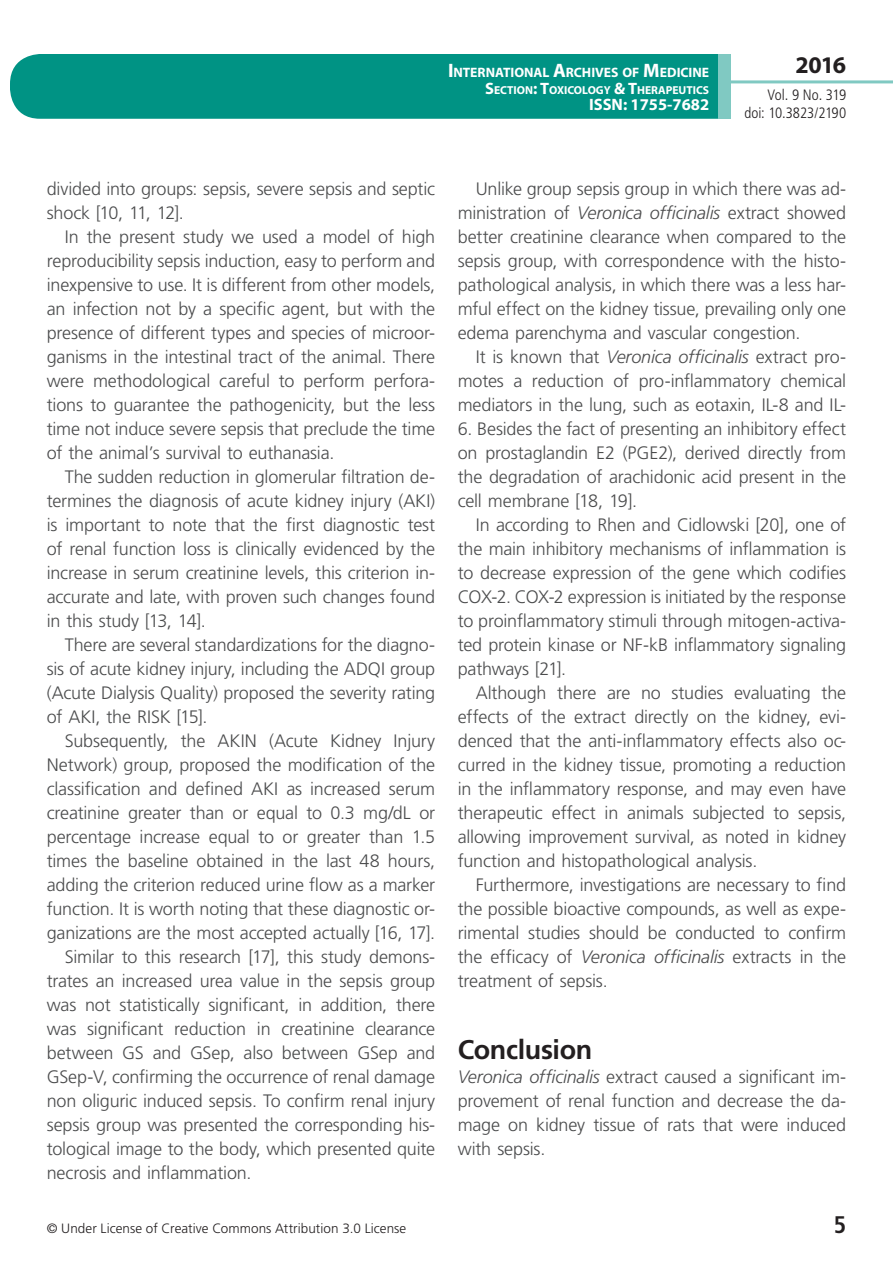
<style>
.page{position:relative;width:893px;height:1263px;background:#fff}
.page>*{position:absolute;margin:0;border:0;box-sizing:border-box;transform-origin:0 0}
.t1{font:700 27px "Frutiger LT Std";letter-spacing:-.015em;color:#231f20}
.t2{font:700 24px "Myriad Pro";color:#231f20}
.t3{font:700 condensed 24px "Frutiger LT Std";color:#231f20}
.t4{font:300 18px/24px "Frutiger LT Std";letter-spacing:-.01em;color:#4b4c4d;text-align:justify}
.t5{font:700 16.5px "Myriad Pro";color:#fff}
.t6{font:300 condensed 15px/18px "Frutiger LT Std";letter-spacing:-.005em;color:#231f20;text-align:right}
.t7{font:700 13.65px "Myriad Pro";letter-spacing:-.005em;color:#fff}
.t8{font:300 13.5px "Frutiger LT Std";letter-spacing:.005em;color:#231f20}
.t9{font:700 11.55px "Myriad Pro";color:#fff}
.s1{font-size:19.5px}
.s2{font-size:16.5px}
.s3{font-style:italic}
</style>
<div class="page">
<div style="left:10px;top:54px;width:775px;height:65px;background:#009384;border-radius:30px"></div>
<div style="left:732px;top:0;width:161px;height:157px;background:#fff"></div>
<hr style="left:730px;top:80px;width:163px;height:3px;background:#80c9c2">
<div style="left:718px;top:54px;width:13px;height:65px;background:#80c9c2"></div>
<p class="t7" style="left:448px;top:64px;width:263px"><span class="s1">I</span>NTERNATIONAL <span class="s1">A</span>RCHIVES OF <span class="s1">M</span>EDICINE</p>
<p class="t9" style="left:485px;top:82px;width:226px"><span class="s2">S</span>ECTION<span class="s2">: T</span>OXICOLOGY <span class="s2">&amp; T</span>HERAPEUTICS</p>
<p class="t5" style="left:589px;top:94px;width:122px">ISSN: 1755-7682</p>
<h2 class="t2" style="left:795px;top:49px;width:52px">2016</h2>
<p class="t6" style="left:744px;top:86px;width:103px">Vol. 9 No. 319 doi: 10.3823/2190</p>
<p class="t4" style="left:47px;top:177px;width:390px">divided into groups: sepsis, severe sepsis and septic shock [10, 11, 12].</p>
<p class="t4" style="left:47px;top:225px;width:390px;text-indent:18px">In the present study we used a model of high reproducibility sepsis induction, easy to perform and inexpensive to use. It is different from other models, an infection not by a specific agent, but with the presence of different types and species of microor&shy;ganisms in the intestinal tract of the animal. There were methodological careful to perform perfora&shy;tions to guarantee the pathogenicity, but the less time not induce severe sepsis that preclude the time of the animal’s survival to euthanasia.</p>
<p class="t4" style="left:47px;top:465px;width:390px;text-indent:18px">The sudden reduction in glomerular filtration de&shy;termines the diagnosis of acute kidney injury (AKI) is important to note that the first diagnostic test of renal function loss is clinically evidenced by the increase in serum creatinine levels, this criterion in&shy;accurate and late, with proven such changes found in this study [13, 14].</p>
<p class="t4" style="left:47px;top:633px;width:390px;text-indent:18px">There are several standardizations for the diagno&shy;sis of acute kidney injury, including the ADQI group (Acute Dialysis Quality) proposed the severity rating of AKI, the RISK [15].</p>
<p class="t4" style="left:65px;top:729px;width:372px">Subsequently, the AKIN (Acute Kidney Injury</p>
<p class="t4" style="left:47px;top:753px;width:390px">Network) group, proposed the modification of the</p>
<p class="t4" style="left:47px;top:777px;width:390px">classification and defined AKI as increased serum</p>
<p class="t4" style="left:47px;top:801px;width:390px">creatinine greater than or equal to 0.3 mg/dL or</p>
<p class="t4" style="left:47px;top:825px;width:390px">percentage increase equal to or greater than 1.5</p>
<p class="t4" style="left:47px;top:849px;width:390px">times the baseline obtained in the last 48 hours,</p>
<p class="t4" style="left:47px;top:873px;width:390px">adding the criterion reduced urine flow as a marker</p>
<p class="t4" style="left:47px;top:897px;width:390px">function. It is worth noting that these diagnostic or-</p>
<p class="t4" style="left:47px;top:921px;width:390px">ganizations are the most accepted actually [16, 17].</p>
<p class="t4" style="left:65px;top:945px;width:372px">Similar to this research [17], this study demons-</p>
<p class="t4" style="left:47px;top:969px;width:390px">trates an increased urea value in the sepsis group</p>
<p class="t4" style="left:47px;top:993px;width:390px">was not statistically significant, in addition, there</p>
<p class="t4" style="left:47px;top:1017px;width:390px">was significant reduction in creatinine clearance</p>
<p class="t4" style="left:47px;top:1041px;width:390px">between GS and GSep, also between GSep and</p>
<p class="t4" style="left:47px;top:1065px;width:390px">GSep-V, confirming the occurrence of renal damage</p>
<p class="t4" style="left:47px;top:1089px;width:390px">non oliguric induced sepsis. To confirm renal injury</p>
<p class="t4" style="left:47px;top:1113px;width:390px">sepsis group was presented the corresponding his-</p>
<p class="t4" style="left:47px;top:1137px;width:390px">tological image to the body, which presented quite</p>
<p class="t4" style="left:47px;top:1161px;width:206px">necrosis and inflammation.</p>
<p class="t4" style="left:458px;top:177px;width:390px;text-indent:18px">Unlike group sepsis group in which there was ad&shy;ministration of <span class="s3">Veronica officinalis</span> extract showed better creatinine clearance when compared to the sepsis group, with correspondence with the histo&shy;pathological analysis, in which there was a less har&shy;mful effect on the kidney tissue, prevailing only one edema parenchyma and vascular congestion.</p>
<p class="t4" style="left:458px;top:345px;width:390px;text-indent:18px">It is known that <span class="s3">Veronica officinalis</span> extract pro&shy;motes a reduction of pro-inflammatory chemical mediators in the lung, such as eotaxin, IL-8 and IL-</p>
<p class="t4" style="left:458px;top:417px;width:390px">6. Besides the fact of presenting an inhibitory effect on prostaglandin E2 (PGE2), derived directly from the degradation of arachidonic acid present in the cell membrane [18, 19].</p>
<p class="t4" style="left:458px;top:513px;width:390px;text-indent:18px">In according to Rhen and Cidlowski [20], one of the main inhibitory mechanisms of inflammation is to decrease expression of the gene which codifies COX-2. COX-2 expression is initiated by the response to proinflammatory stimuli through mitogen-activa&shy;ted protein kinase or NF-kB inflammatory signaling pathways [21].</p>
<p class="t4" style="left:458px;top:680px;width:390px;text-indent:18px">Although there are no studies evaluating the effects of the extract directly on the kidney, evi&shy;denced that the anti-inflammatory effects also oc&shy;curred in the kidney tissue, promoting a reduction in the inflammatory response, and may even have therapeutic effect in animals subjected to sepsis, allowing improvement survival, as noted in kidney function and histopathological analysis.</p>
<p class="t4" style="left:458px;top:872px;width:390px;text-indent:18px">Furthermore, investigations are necessary to find the possible bioactive compounds, as well as expe&shy;rimental studies should be conducted to confirm the efficacy of <span class="s3">Veronica officinalis</span> extracts in the treatment of sepsis.</p>
<h1 class="t1" style="left:458px;top:1034px;width:136px">Conclusion</h1>
<p class="t4" style="left:458px;top:1065px;width:390px"><span class="s3">Veronica officinalis</span> extract caused a significant im&shy;provement of renal function and decrease the da&shy;mage on kidney tissue of rats that were induced with sepsis.</p>
<p class="t8" style="left:47px;top:1220px;width:361px">© Under License of Creative Commons Attribution 3.0 License</p>
<h2 class="t3" style="left:834px;top:1210px;width:14px">5</h2>
</div>
